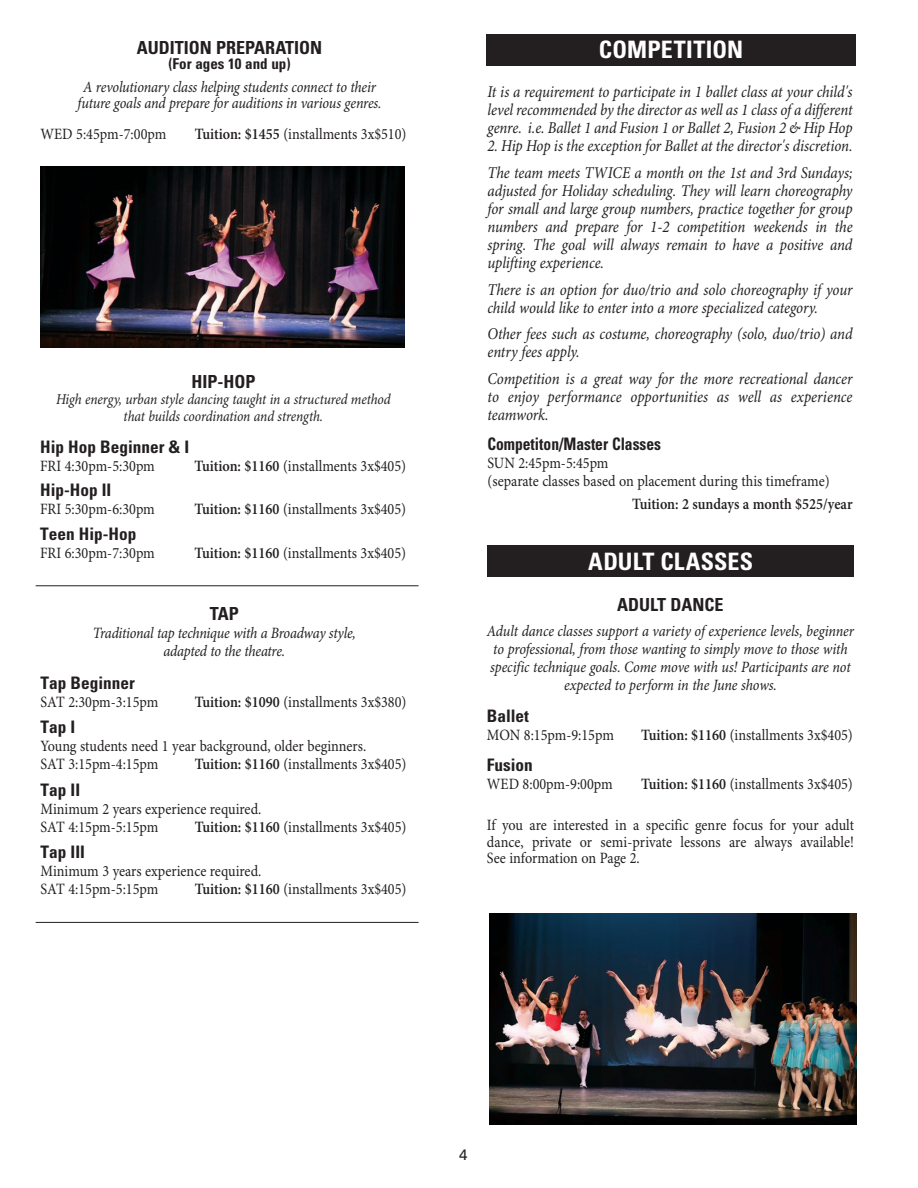
<style>
.page{position:relative;width:918px;height:1188px;background:#fff}
.page>*{position:absolute;margin:0;border:0;box-sizing:border-box;transform-origin:0 0}
.t1{font:700 condensed 24px "Univers LT Std";letter-spacing:.01em;color:#fff}
.t2{font:700 condensed 18px "Univers LT Std";color:#231f20}
.t3{font:700 condensed 17.25px "Univers LT Std";color:#231f20}
.t4{font:700 condensed 17.25px "Univers LT Std";color:#231f20;scale:.9 1}
.t5{font:italic 16.5px/18px "Minion Pro";letter-spacing:-.005em;color:#231f20;text-align:justify;scale:.9 1}
.t6{font:15.75px/18px "Minion Pro";color:#231f20;scale:.9 1}
.t7{font:italic 15.75px/18px "Minion Pro";letter-spacing:-.01em;color:#231f20;text-align:center;scale:.9 1}
.t8{font:600 15.75px "Minion Pro";color:#231f20;scale:.9 1}
.t9{font:italic 15px/16.5px "Minion Pro";letter-spacing:-.01em;color:#231f20;text-align:center;scale:.9 1}
.t10{font:700 condensed 15px "Univers LT Std";color:#231f20}
.t11{font:15px "Univers LT Std";color:#231f20}
.s1{font-weight:600}
</style>
<div class="page">
<hr style="left:36px;top:585px;width:383px;height:1px;background:#231f20">
<hr style="left:36px;top:922px;width:383px;height:1px;background:#231f20">
<img style="left:489px;top:913px;width:367px;height:211px">
<img style="left:40px;top:166px;width:364px;height:182px">
<div style="left:486px;top:34px;width:370px;height:31px;background:#231f20"></div>
<div style="left:488px;top:545px;width:366px;height:32px;background:#231f20"></div>
<p class="t2" style="left:137px;top:36px;width:187px">AUDITION PREPARATION</p>
<p class="t10" style="left:168px;top:54px;width:124px">(For ages 10 and up)</p>
<p class="t7" style="left:78px;top:79px;width:339px;line-height:16.5px">A revolutionary class helping students connect to their future goals and prepare for auditions in various genres.</p>
<p class="t6" style="left:40px;top:126px;width:141px">WED 5:45pm-7:00pm</p>
<p class="t6" style="left:195px;top:126px;width:237px"><span class="s1">Tuition: $1455</span> (installments 3x$510)</p>
<p class="t2" style="left:191px;top:370px;width:66px">HIP-HOP</p>
<p class="t9" style="left:56px;top:392px;width:373px">High energy, urban style dancing taught in a structured method that builds coordination and strength.</p>
<p class="t3" style="left:40px;top:436px;width:151px">Hip Hop Beginner &amp; I</p>
<p class="t6" style="left:40px;top:458px;width:129px">FRI 4:30pm-5:30pm</p>
<p class="t6" style="left:194px;top:458px;width:237px"><span class="s1">Tuition: $1160</span> (installments 3x$405)</p>
<p class="t3" style="left:40px;top:480px;width:73px">Hip-Hop II</p>
<p class="t6" style="left:40px;top:501px;width:129px">FRI 5:30pm-6:30pm</p>
<p class="t6" style="left:194px;top:501px;width:237px"><span class="s1">Tuition: $1160</span> (installments 3x$405)</p>
<p class="t3" style="left:40px;top:523px;width:98px">Teen Hip-Hop</p>
<p class="t6" style="left:40px;top:545px;width:129px">FRI 6:30pm-7:30pm</p>
<p class="t6" style="left:194px;top:545px;width:237px"><span class="s1">Tuition: $1160</span> (installments 3x$405)</p>
<p class="t2" style="left:210px;top:603px;width:30px">TAP</p>
<p class="t7" style="left:93px;top:625px;width:294px">Traditional tap technique with a Broadway style, adapted to the theatre.</p>
<p class="t3" style="left:40px;top:673px;width:96px">Tap Beginner</p>
<p class="t6" style="left:40px;top:694px;width:133px">SAT 2:30pm-3:15pm</p>
<p class="t6" style="left:195px;top:694px;width:237px"><span class="s1">Tuition: $1090</span> (installments 3x$380)</p>
<p class="t3" style="left:40px;top:717px;width:36px">Tap I</p>
<p class="t6" style="left:40px;top:738px;width:363px">Young students need 1 year background, older beginners.<br>SAT 3:15pm-4:15pm</p>
<p class="t6" style="left:195px;top:756px;width:237px"><span class="s1">Tuition: $1160</span> (installments 3x$405)</p>
<p class="t3" style="left:40px;top:779px;width:41px">Tap II</p>
<p class="t6" style="left:40px;top:800px;width:247px">Minimum 2 years experience required.<br>SAT 4:15pm-5:15pm</p>
<p class="t6" style="left:195px;top:818px;width:237px"><span class="s1">Tuition: $1160</span> (installments 3x$405)</p>
<p class="t3" style="left:40px;top:841px;width:46px">Tap III</p>
<p class="t6" style="left:40px;top:863px;width:247px">Minimum 3 years experience required.<br>SAT 4:15pm-5:15pm</p>
<p class="t6" style="left:195px;top:881px;width:237px"><span class="s1">Tuition: $1160</span> (installments 3x$405)</p>
<h1 class="t1" style="left:599px;top:35px;width:146px">COMPETITION</h1>
<p class="t5" style="left:488px;top:84px;width:407px">It is a requirement to participate in 1 ballet class at your child's level recommended by the director as well as 1 class of a different genre. i.e. Ballet 1 and Fusion 1 or Ballet 2, Fusion 2 &amp; Hip Hop</p>
<p class="t5" style="left:488px;top:133px;width:407px;line-height:26.7px">2. Hip Hop is the exception for Ballet at the director's discretion.<br>The team meets TWICE a month on the 1st and 3rd Sundays;</p>
<p class="t5" style="left:488px;top:182px;width:407px">adjusted for Holiday scheduling. They will learn choreography for small and large group numbers, practice together for group numbers and prepare for 1-2 competition weekends in the spring. The goal will always remain to have a positive and uplifting experience.</p>
<p class="t5" style="left:488px;top:281px;width:407px">There is an option for duo/trio and solo choreography if your child would like to enter into a more specialized category.</p>
<p class="t5" style="left:488px;top:326px;width:407px">Other fees such as costume, choreography (solo, duo/trio) and entry fees apply.</p>
<p class="t5" style="left:488px;top:370px;width:407px">Competition is a great way for the more recreational dancer to enjoy performance opportunities as well as experience teamwork.</p>
<p class="t4" style="left:488px;top:434px;width:194px">Competiton/Master Classes</p>
<p class="t6" style="left:488px;top:455px;width:382px;line-height:17.2px">SUN 2:45pm-5:45pm<br>(separate classes based on placement during this timeframe)</p>
<p class="t8" style="left:632px;top:494px;width:246px">Tuition: 2 sundays a month $525/year</p>
<h1 class="t1" style="left:588px;top:546px;width:167px">ADULT CLASSES</h1>
<p class="t2" style="left:617px;top:594px;width:108px">ADULT DANCE</p>
<p class="t7" style="left:487px;top:623px;width:409px">Adult dance classes support a variety of experience levels, beginner to professional, from those wanting to simply move to those with specific technique goals. Come move with us! Participants are not expected to perform in the June shows.</p>
<p class="t3" style="left:487px;top:705px;width:44px">Ballet</p>
<p class="t6" style="left:487px;top:726px;width:143px">MON 8:15pm-9:15pm</p>
<p class="t6" style="left:641px;top:726px;width:237px"><span class="s1">Tuition: $1160</span> (installments 3x$405)</p>
<p class="t3" style="left:487px;top:754px;width:47px">Fusion</p>
<p class="t6" style="left:487px;top:776px;width:141px">WED 8:00pm-9:00pm</p>
<p class="t6" style="left:641px;top:776px;width:237px"><span class="s1">Tuition: $1160</span> (installments 3x$405)</p>
<p class="t6" style="left:487px;top:818px;width:409px;line-height:16.5px;text-align:justify">If you are interested in a specific genre focus for your adult dance, private or semi-private lessons are always available!<br>See information on Page 2.</p>
<p class="t11" style="left:459px;top:1146px;width:10px">4</p>
</div>
